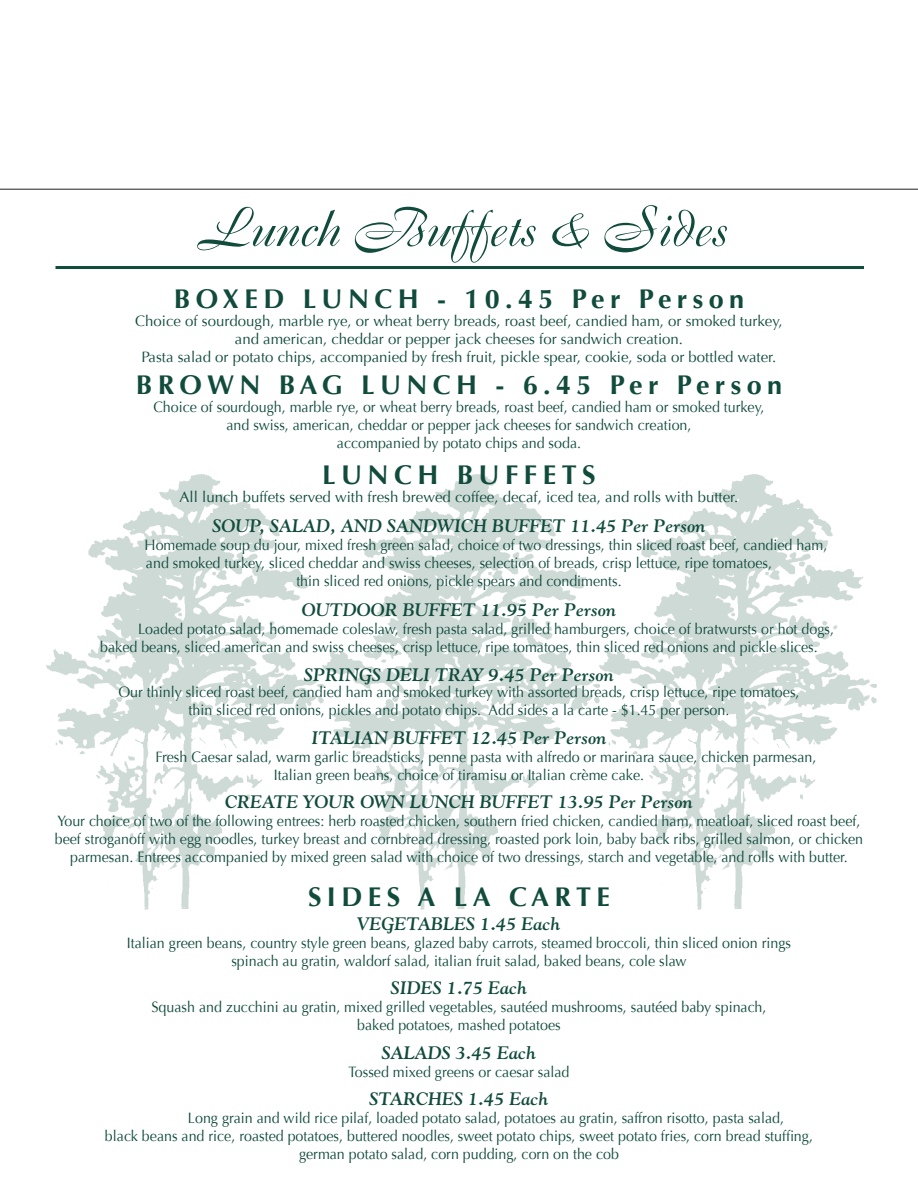
<style>
.page{position:relative;width:918px;height:1188px;background:#fff}
.page>*{position:absolute;margin:0;border:0;box-sizing:border-box;transform-origin:0 0}
.t1{font:54px "Boulevard";color:#104b3c}
.t2{font:700 27px "Optima";letter-spacing:.2em;color:#104b3c}
.t3{font:italic 700 18px "Goudy Std";color:#104b3c}
.t4{font:15px/18px "Optima";color:#104b3c;text-align:center;scale:.95 1}
.t5{font:15px/18px "Optima";color:#104b3c;text-align:center}
</style>
<div class="page">
<img style="left:47px;top:474px;width:275px;height:435px">
<img style="left:322px;top:474px;width:555px;height:435px">
<hr style="left:56px;top:266px;width:808px;height:3px;background:#104b3c">
<hr style="left:0;top:189px;width:918px;height:1px;background:#231f20">
<h1 class="t1" style="left:195px;top:193px;width:532px">Lunch Buffets &amp; Sides</h1>
<h2 class="t2" style="left:174px;top:283px;width:572px">BOXED LUNCH - 10.45 Per Person</h2>
<p class="t5" style="left:135px;top:312px;width:649px">Choice of sourdough, marble rye, or wheat berry breads, roast beef, candied ham, or smoked turkey, and american, cheddar or pepper jack cheeses for sandwich creation.<br>Pasta salad or potato chips, accompanied by fresh fruit, pickle spear, cookie, soda or bottled water.</p>
<h2 class="t2" style="left:136px;top:369px;width:648px">BROWN BAG LUNCH - 6.45 Per Person</h2>
<p class="t4" style="left:153px;top:398px;width:645px">Choice of sourdough, marble rye, or wheat berry breads, roast beef, candied ham or smoked turkey, and swiss, american, cheddar or pepper jack cheeses for sandwich creation,<br>accompanied by potato chips and soda.</p>
<h2 class="t2" style="left:322px;top:459px;width:275px">LUNCH BUFFETS</h2>
<p class="t5" style="left:180px;top:488px;width:560px">All lunch buffets served with fresh brewed coffee, decaf, iced tea, and rolls with butter.</p>
<p class="t3" style="left:213px;top:515px;width:318px">SOUP, SALAD, AND SANDWICH BUFFE</p>
<p class="t3" style="left:552px;top:515px;width:155px">T 11.45 PER PERSON</p>
<p class="t4" style="left:145px;top:536px;width:720px">Homemade soup du jour, mixed fresh green salad, choice of two dressings, thin sliced roast beef, candied ham,</p>
<p class="t4" style="left:146px;top:554px;width:660px">and smoked turkey, sliced cheddar and swiss cheeses, selection of breads, crisp lettuce, ripe tomatoes,</p>
<p class="t4" style="left:296px;top:572px;width:344px">thin sliced red onions, pickle spears and condiments.</p>
<p class="t3" style="left:302px;top:599px;width:140px">OUTDOOR BUFFE</p>
<p class="t3" style="left:463px;top:599px;width:155px">T 11.95 PER PERSON</p>
<p class="t4" style="left:100px;top:620px;width:774px;text-align:left;text-indent:38px">Loaded potato salad, homemade coleslaw, fresh pasta salad, grilled hamburgers, choice of bratwursts or hot dogs, baked beans, sliced american and swiss cheeses, crisp lettuce, ripe tomatoes, thin sliced red onions and pickle slices.</p>
<p class="t3" style="left:304px;top:663px;width:311px">SPRINGS DELI TRAY 9.45 PER PERSON</p>
<p class="t4" style="left:118px;top:683px;width:718px">Our thinly sliced roast beef, candied ham and smoked turkey with assorted breads, crisp lettuce, ripe tomatoes, thin sliced red onions, pickles and potato chips. Add sides a la carte - $1.45 per person.</p>
<p class="t3" style="left:312px;top:726px;width:120px">ITALIAN B UFFE</p>
<p class="t3" style="left:453px;top:726px;width:155px">T 12.45 PER PERSON</p>
<p class="t4" style="left:274px;top:748px;width:573px;text-align:left;text-indent:-118px">Fresh Caesar salad, warm garlic breadsticks, penne pasta with alfredo or marinara sauce, chicken parmesan,<br>Italian green beans, choice of tiramisu or Italian crème cake.</p>
<p class="t3" style="left:225px;top:791px;width:293px">CREATE YOUR OWN LUNCH B UFFE</p>
<p class="t3" style="left:540px;top:791px;width:155px">T 13.95 PER PERSON</p>
<p class="t4" style="left:55px;top:812px;width:852px">Your choice of two of the following entrees: herb roasted chicken, southern fried chicken, candied ham, meatloaf, sliced roast beef, beef stroganoff with egg noodles, turkey breast and cornbread dressing, roasted pork loin, baby back ribs, grilled salmon, or chicken parmesan. Entrees accompanied by mixed green salad with choice of two dressings, starch and vegetable, and rolls with butter.</p>
<h2 class="t2" style="left:308px;top:881px;width:303px">SIDES A LA CARTE</h2>
<p class="t3" style="left:358px;top:912px;width:204px">VEGE TABLES 1.45 EACH</p>
<p class="t4" style="left:127px;top:934px;width:701px">Italian green beans, country style green beans, glazed baby carrots, steamed broccoli, thin sliced onion rings spinach au gratin, waldorf salad, italian fruit salad, baked beans, cole slaw</p>
<p class="t3" style="left:391px;top:977px;width:138px">SIDES 1.75 EACH</p>
<p class="t4" style="left:151px;top:998px;width:649px">Squash and zucchini au gratin, mixed grilled vegetables, sautéed mushrooms, sautéed baby spinach, baked potatoes, mashed potatoes</p>
<p class="t3" style="left:382px;top:1041px;width:13px">SALADS</p>
<p class="t3" style="left:456px;top:1041px;width:82px">3.45 EACH</p>
<p class="t4" style="left:348px;top:1063px;width:234px">Tossed mixed greens or caesar salad</p>
<p class="t3" style="left:370px;top:1088px;width:180px">STARCHES 1.45 EACH</p>
<p class="t4" style="left:188px;top:1109px;width:629px">Long grain and wild rice pilaf, loaded potato salad, potatoes au gratin, saffron risotto, pasta salad,</p>
<p class="t4" style="left:105px;top:1127px;width:747px">black beans and rice, roasted potatoes, buttered noodles, sweet potato chips, sweet potato fries, corn bread stuffing,</p>
<p class="t4" style="left:299px;top:1145px;width:338px">german potato salad, corn pudding, corn on the cob</p>
</div>
